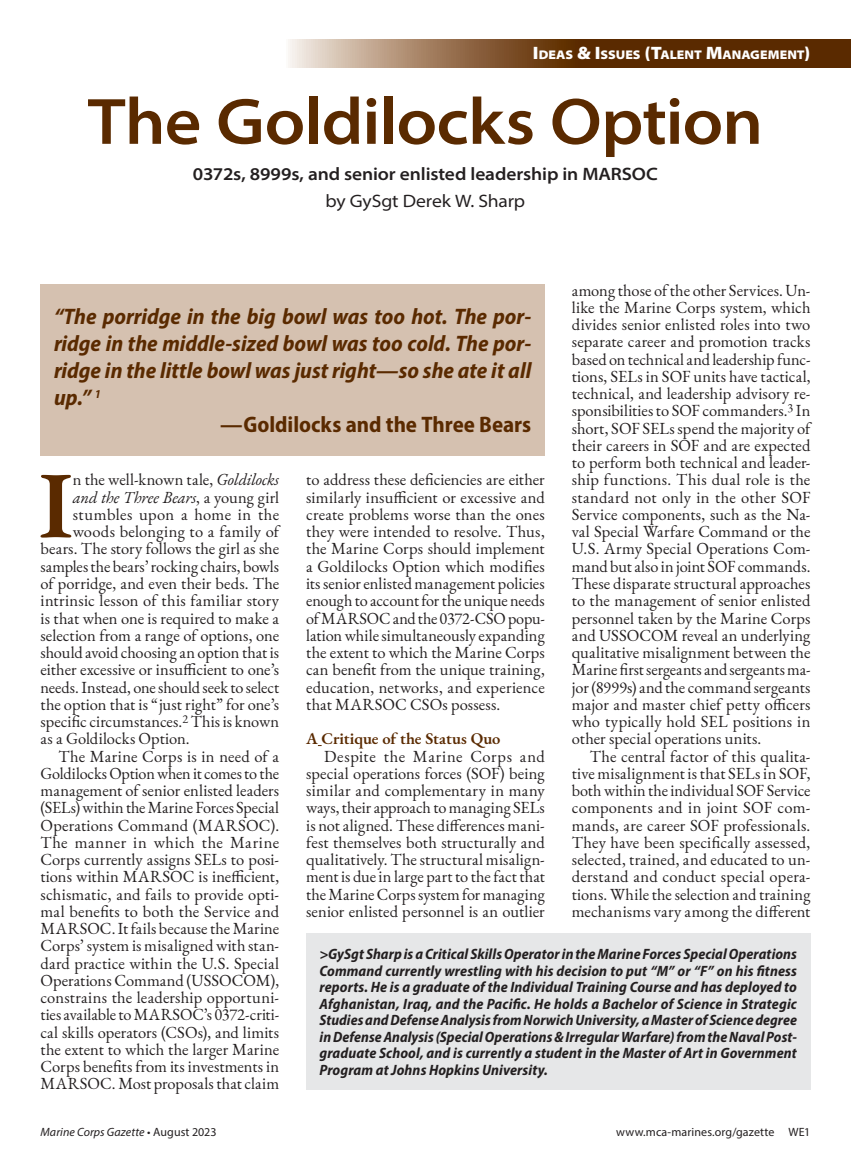
<style>
.page{position:relative;width:851px;height:1175px;background:#fff}
.page>*{position:absolute;margin:0;border:0;box-sizing:border-box;transform-origin:0 0}
.t1{font:600 95.25px "EB Garamond";color:#5a2a00}
.t2{font:600 semi-expanded 66px "Myriad Pro";letter-spacing:-.015em;color:#5a2a00}
.t3{font:italic 700 semi-condensed 22.5px "Myriad Pro";color:#5a2a00}
.t4{font:700 semi-condensed 22.5px "Myriad Pro";color:#5a2a00}
.t5{font:600 semi-expanded 18px "Myriad Pro";letter-spacing:-.005em;color:#231f20}
.t6{font:semi-expanded 18px "Myriad Pro";letter-spacing:-.01em;color:#231f20}
.t7{font:16.5px/17.2px "EB Garamond";letter-spacing:.005em;color:#231f20;text-align:justify}
.t8{font:16.5px "EB Garamond";letter-spacing:-.015em;color:#231f20}
.t9{font:italic 16.5px "EB Garamond";letter-spacing:-.005em;color:#231f20}
.t10{font:16.5px "EB Garamond";letter-spacing:.03em;color:#231f20}
.t11{font:600 16.5px "EB Garamond";letter-spacing:-.005em;color:#5a2a00}
.t12{font:italic 700 semi-condensed 15px/16.5px "Myriad Pro";letter-spacing:.01em;color:#231f20;text-align:justify}
.t13{font:900 semi-expanded 12.6px "Myriad Pro";color:#fff}
.t14{font:12px "Myriad Pro";letter-spacing:.01em;color:#231f20}
.t15{font:italic 12px "Myriad Pro";letter-spacing:.01em;color:#231f20}
.s1{font-size:18px}
.s2{font-style:italic}
.s3{font-style:normal}
</style>
<div class="page">
<svg style="left:288px;top:40px;width:562px;height:28px;background:#805734"></svg>
<div style="left:306px;top:933px;width:504px;height:156px;background:#e6e7e8"></div>
<div style="left:40px;top:284px;width:505px;height:172px;background:#d5c1b0"></div>
<p class="t13" style="left:533px;top:46px;width:279px"><span class="s1">I</span>DEAS <span class="s1">&amp; I</span>SSUES <span class="s1">(T</span>ALENT <span class="s1">M</span>ANAGEMENT<span class="s1">)</span></p>
<h2 class="t2" style="left:88px;top:79px;width:677px">The Goldilocks Option</h2>
<p class="t5" style="left:193px;top:162px;width:466px">0372s, 8999s, and senior enlisted leadership in MARSOC</p>
<p class="t6" style="left:325px;top:189px;width:201px">by GySgt Derek W. Sharp</p>
<p class="t7" style="left:572px;top:281px;width:240px">among those of the other Services. Un&shy;like the Marine Corps system, which divides senior enlisted roles into two separate career and promotion tracks based on technical and leadership func&shy;tions, SELs in SOF units have tactical, technical, and leadership advisory re&shy;sponsibilities to SOF commanders.<sup>3</sup> In short, SOF SELs spend the majority of their careers in SOF and are expected to perform both technical and leader&shy;ship functions. This dual role is the standard not only in the other SOF Service components, such as the Na&shy;val Special Warfare Command or the U.S. Army Special Operations Com&shy;mand but also in joint SOF commands.<br>These disparate structural approaches to the management of senior enlisted personnel taken by the Marine Corps and USSOCOM reveal an underlying qualitative misalignment between the Marine first sergeants and sergeants ma&shy;jor (8999s) and the command sergeants major and master chief petty officers who typically hold SEL positions in other special operations units.</p>
<p class="t7" style="left:572px;top:747px;width:240px;text-indent:18px">The central factor of this qualita&shy;tive misalignment is that SELs in SOF, both within the individual SOF Service components and in joint SOF com&shy;mands, are career SOF professionals.<br>They have been specifically assessed, selected, trained, and educated to un&shy;derstand and conduct special opera&shy;tions. While the selection and training mechanisms vary among the different</p>
<h3 class="t3" style="left:54px;top:302px;width:479px">“The porridge in the big bowl was too hot. The por-</h3>
<h3 class="t3" style="left:54px;top:329px;width:479px">ridge in the middle-sized bowl was too cold. The por-</h3>
<h3 class="t3" style="left:54px;top:356px;width:479px">ridge in the little bowl was just right—so she ate it all</h3>
<h3 class="t3" style="left:54px;top:383px;width:48px">up.” <sup>1</sup></h3>
<h3 class="t4" style="left:220px;top:410px;width:312px">—Goldilocks and the Three Bears</h3>
<p class="t7" style="left:306px;top:471px;width:240px">to address these deficiencies are either similarly insufficient or excessive and create problems worse than the ones they were intended to resolve. Thus, the Marine Corps should implement a Goldilocks Option which modifies its senior enlisted management policies enough to account for the unique needs of MARSOC and the 0372-CSO popu&shy;lation while simultaneously expanding the extent to which the Marine Corps can benefit from the unique training, education, networks, and experience that MARSOC CSOs possess.</p>
<p class="t11" style="left:306px;top:727px;width:196px">A Critique of the Status Quo</p>
<p class="t7" style="left:306px;top:747px;width:240px;text-indent:18px">Despite the Marine Corps and special operations forces (SOF) being similar and complementary in many ways, their approach to managing SELs is not aligned. These differences mani&shy;fest themselves both structurally and qualitatively. The structural misalign&shy;ment is due in large part to the fact that the Marine Corps system for managing senior enlisted personnel is an outlier</p>
<h1 class="t1" style="left:39px;top:440px;width:35px">I</h1>
<p class="t7" style="left:73px;top:471px;width:208px">n the well-known tale, <span class="s2">Goldilocks</span></p>
<p class="t9" style="left:73px;top:486px;width:208px">and the Three Bears<span class="s3">, a young girl</span></p>
<p class="t7" style="left:73px;top:506px;width:208px">stumbles upon a home in the</p>
<p class="t7" style="left:73px;top:523px;width:208px">woods belonging to a family of</p>
<p class="t7" style="left:41px;top:540px;width:240px">bears. The story follows the girl as she</p>
<p class="t7" style="left:40px;top:557px;width:240px">samples the bears’ rocking chairs, bowls</p>
<p class="t7" style="left:40px;top:575px;width:240px">of porridge, and even their beds. The</p>
<p class="t7" style="left:40px;top:592px;width:240px">intrinsic lesson of this familiar story</p>
<p class="t7" style="left:40px;top:609px;width:240px">is that when one is required to make a</p>
<p class="t7" style="left:40px;top:626px;width:240px">selection from a range of options, one</p>
<p class="t7" style="left:40px;top:644px;width:240px">should avoid choosing an option that is</p>
<p class="t7" style="left:40px;top:661px;width:240px">either excessive or insufficient to one’s</p>
<p class="t7" style="left:40px;top:678px;width:240px">needs. Instead, one should seek to select</p>
<p class="t7" style="left:40px;top:695px;width:240px">the option that is “just right” for one’s</p>
<p class="t7" style="left:40px;top:713px;width:240px">specific circumstances.<sup>2</sup> This is known</p>
<p class="t7" style="left:40px;top:730px;width:151px">as a Goldilocks Option.</p>
<p class="t7" style="left:59px;top:747px;width:222px">The Marine Corps is in need of a</p>
<p class="t8" style="left:40px;top:762px;width:240px">Goldilocks Option when it comes to the</p>
<p class="t7" style="left:40px;top:782px;width:240px">management of senior enlisted leaders</p>
<p class="t7" style="left:40px;top:799px;width:240px">(SELs) within the Marine Forces Special</p>
<p class="t7" style="left:40px;top:816px;width:240px">Operations Command (MARSOC).</p>
<p class="t10" style="left:40px;top:831px;width:240px">The manner in which the Marine</p>
<p class="t7" style="left:40px;top:851px;width:240px">Corps currently assigns SELs to posi-</p>
<p class="t7" style="left:40px;top:868px;width:240px">tions within MARSOC is inefficient,</p>
<p class="t7" style="left:40px;top:885px;width:240px">schismatic, and fails to provide opti-</p>
<p class="t7" style="left:40px;top:902px;width:240px">mal benefits to both the Service and</p>
<p class="t7" style="left:40px;top:920px;width:240px">MARSOC. It fails because the Marine</p>
<p class="t7" style="left:40px;top:937px;width:240px">Corps’ system is misaligned with stan-</p>
<p class="t7" style="left:40px;top:954px;width:240px">dard practice within the U.S. Special</p>
<p class="t7" style="left:40px;top:971px;width:240px">Operations Command (USSOCOM),</p>
<p class="t7" style="left:40px;top:989px;width:240px">constrains the leadership opportuni-</p>
<p class="t7" style="left:40px;top:1006px;width:240px">ties available to MARSOC’s 0372-criti-</p>
<p class="t7" style="left:40px;top:1023px;width:240px">cal skills operators (CSOs), and limits</p>
<p class="t7" style="left:40px;top:1040px;width:240px">the extent to which the larger Marine</p>
<p class="t7" style="left:40px;top:1058px;width:240px">Corps benefits from its investments in</p>
<p class="t7" style="left:40px;top:1075px;width:240px">MARSOC. Most proposals that claim</p>
<p class="t12" style="left:319px;top:945px;width:479px">&gt;GySgt Sharp is a Critical Skills Operator in the Marine Forces Special Operations Command currently wrestling with his decision to put “M” or “F” on his fitness reports. He is a graduate of the Individual Training Course and has deployed to Afghanistan, Iraq, and the Pacific. He holds a Bachelor of Science in Strategic Studies and Defense Analysis from Norwich University, a Master of Science degree in Defense Analysis (Special Operations &amp; Irregular Warfare) from the Naval Post&shy;graduate School, and is currently a student in the Master of Art in Government Program at Johns Hopkins University.</p>
<p class="t15" style="left:41px;top:1124px;width:177px">Marine Corps Gazette <span class="s3">• August 2023</span></p>
<p class="t14" style="left:616px;top:1124px;width:196px">www.mca-marines.org/gazette WE1</p>
</div>
